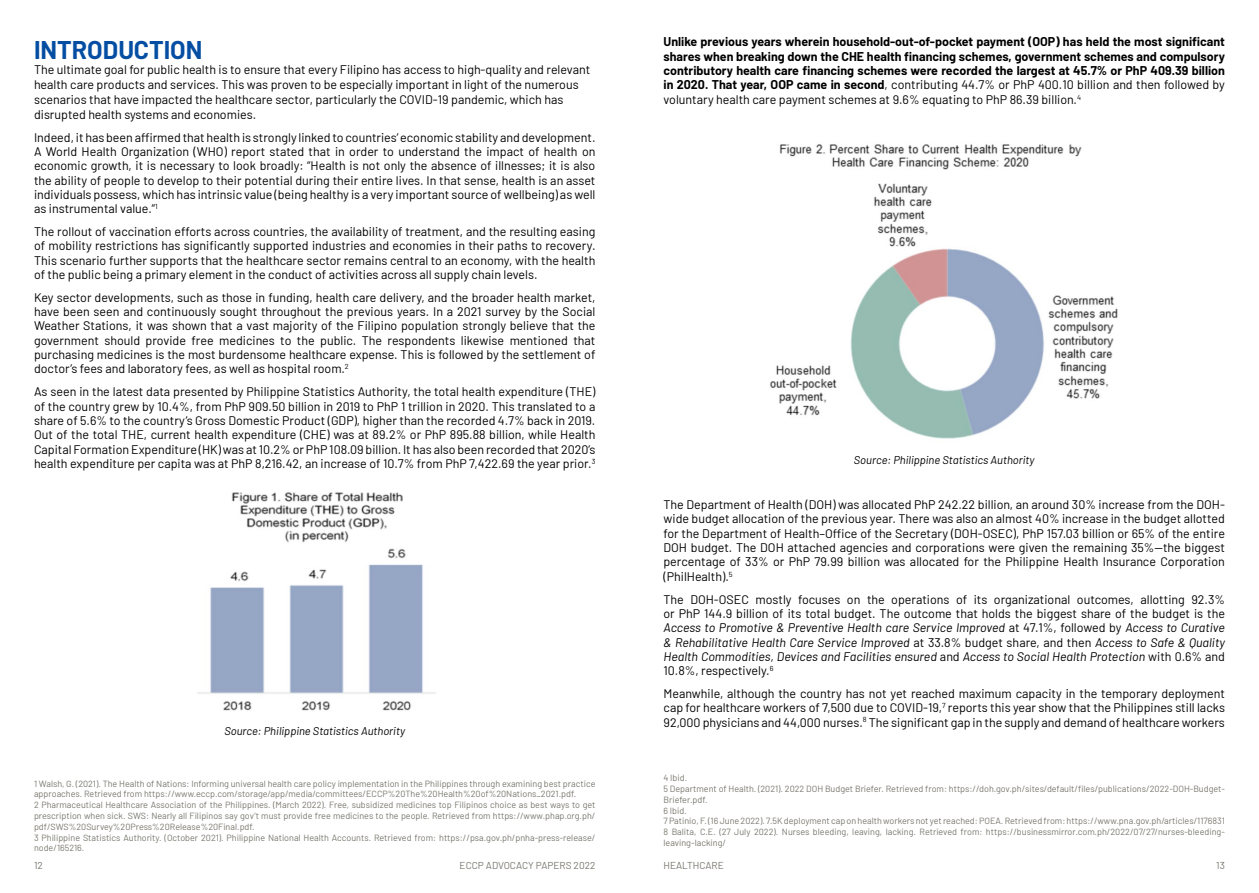
<style>
.page{position:relative;width:1259px;height:893px;background:#fff}
.page>*{position:absolute;margin:0;border:0;box-sizing:border-box;transform-origin:0 0}
.t1{font:700 25.05px "Barlow";color:#034ea2}
.t2{font:12.45px/14.2px "Barlow";color:#000;text-align:justify}
.t3{font:700 12.45px/14.2px "Barlow";color:#000;text-align:justify}
.t4{font:italic 11.25px "Barlow";color:#000}
.t5{font:10.05px "Barlow";color:#79776e}
.t6{font:9px/10.8px "Barlow";color:#79776e}
.s1{font-weight:400}
.s2{font-style:italic}
</style>
<div class="page">
<img style="left:197px;top:493px;width:239px;height:218px">
<img style="left:769px;top:144px;width:349px;height:295px">
<h1 class="t1" style="left:34px;top:32px;width:170px">INTRODUCTION</h1>
<p class="t2" style="left:34px;top:61px;width:558px;line-height:15px;text-align:left">The ultimate goal for public health is to ensure that every Filipino has access to high-quality and relevant health care products and services. This was proven to be especially important in light of the numerous scenarios that have impacted the healthcare sector, particularly the COVID-19 pandemic, which has disrupted health systems and economies.</p>
<p class="t2" style="left:34px;top:129px;width:563px">Indeed, it has been affirmed that health is strongly linked to countries’ economic stability and development.<br>A World Health Organization (WHO) report stated that in order to understand the impact of health on economic growth, it is necessary to look broadly: “Health is not only the absence of illnesses; it is also the ability of people to develop to their potential during their entire lives. In that sense, health is an asset individuals possess, which has intrinsic value (being healthy is a very important source of wellbeing) as well as instrumental value.”<sup>1</sup></p>
<p class="t2" style="left:34px;top:223px;width:563px">The rollout of vaccination efforts across countries, the availability of treatment, and the resulting easing of mobility restrictions has significantly supported industries and economies in their paths to recovery.<br>This scenario further supports that the healthcare sector remains central to an economy, with the health of the public being a primary element in the conduct of activities across all supply chain levels.</p>
<p class="t2" style="left:34px;top:289px;width:563px">Key sector developments, such as those in funding, health care delivery, and the broader health market, have been seen and continuously sought throughout the previous years. In a 2021 survey by the Social Weather Stations, it was shown that a vast majority of the Filipino population strongly believe that the government should provide free medicines to the public. The respondents likewise mentioned that purchasing medicines is the most burdensome healthcare expense. This is followed by the settlement of doctor’s fees and laboratory fees, as well as hospital room.<sup>2</sup></p>
<p class="t2" style="left:34px;top:384px;width:563px">As seen in the latest data presented by Philippine Statistics Authority, the total health expenditure (THE) of the country grew by 10.4%, from PhP 909.50 billion in 2019 to PhP 1 trillion in 2020. This translated to a share of 5.6% to the country’s Gross Domestic Product (GDP), higher than the recorded 4.7% back in 2019.<br>Out of the total THE, current health expenditure (CHE) was at 89.2% or PhP 895.88 billion, while Health Capital Formation Expenditure (HK) was at 10.2% or PhP 108.09 billion. It has also been recorded that 2020’s health expenditure per capita was at PhP 8,216.42, an increase of 10.7% from PhP 7,422.69 the year prior.<sup>3</sup></p>
<p class="t4" style="left:224px;top:723px;width:182px">Source: Philippine Statistics Authority</p>
<p class="t6" style="left:34px;top:777px;width:563px">1 Walsh, G. (2021). The Health of Nations: Informing universal health care policy implementation in the Philippines through examining best practice approaches. Retrieved from https://www.eccp.com/storage/app/media/committees/ECCP%20The%20Health%20of%20Nations_2021.pdf.<br>2 Pharmaceutical Healthcare Association of the Philippines. (March 2022). Free, subsidized medicines top Filipinos choice as best ways to get prescription when sick. SWS: Nearly all Filipinos say gov’t must provide free medicines to the people. Retrieved from https://www.phap.org.ph/ pdf/SWS%20Survey%20Press%20Release%20Final.pdf.<br>3 Philippine Statistics Authority. (October 2021). Philippine National Health Accounts. Retrieved from: https://psa.gov.ph/pnha-press-release/ node/165216.</p>
<p class="t3" style="left:663px;top:34px;width:563px">Unlike previous years wherein household-out-of-pocket payment (OOP) has held the most significant shares when breaking down the CHE health financing schemes, government schemes and compulsory contributory health care financing schemes were recorded the largest at 45.7% or PhP 409.39 billion in 2020. That year, OOP came in second<span class="s1">, contributing 44.7% or PhP 400.10 billion and then followed by voluntary health care payment schemes at 9.6% equating to PhP 86.39 billion.</span><sup>4</sup></p>
<p class="t4" style="left:854px;top:451px;width:182px">Source: Philippine Statistics Authority</p>
<p class="t2" style="left:663px;top:497px;width:563px">The Department of Health (DOH) was allocated PhP 242.22 billion, an around 30% increase from the DOH&shy;wide budget allocation of the previous year. There was also an almost 40% increase in the budget allotted for the Department of Health–Office of the Secretary (DOH-OSEC), PhP 157.03 billion or 65% of the entire DOH budget. The DOH attached agencies and corporations were given the remaining 35%—the biggest percentage of 33% or PhP 79.99 billion was allocated for the Philippine Health Insurance Corporation (PhilHealth).<sup>5</sup></p>
<p class="t2" style="left:663px;top:591px;width:563px">The DOH-OSEC mostly focuses on the operations of its organizational outcomes, allotting 92.3% or PhP 144.9 billion of its total budget. The outcome that holds the biggest share of the budget is the <span class="s2">Access to Promotive &amp; Preventive Health care Service Improved</span> at 47.1%, followed by <span class="s2">Access to Curative &amp; Rehabilitative Health Care Service Improved</span> at 33.8% budget share, and then <span class="s2">Access to Safe &amp; Quality Health Commodities, Devices and Facilities ensured</span> and <span class="s2">Access to Social Health Protection</span> with 0.6% and 10.8%, respectively.<sup>6</sup></p>
<p class="t2" style="left:663px;top:685px;width:563px">Meanwhile, although the country has not yet reached maximum capacity in the temporary deployment cap for healthcare workers of 7,500 due to COVID-19,<sup>7</sup> reports this year show that the Philippines still lacks 92,000 physicians and 44,000 nurses.<sup>8</sup> The significant gap in the supply and demand of healthcare workers</p>
<p class="t6" style="left:663px;top:772px;width:563px">4 Ibid.<br>5 Department of Health. (2021). 2022 DOH Budget Briefer. Retrieved from: https://doh.gov.ph/sites/default/files/publications/2022-DOH-Budget-Briefer.pdf.<br>6 Ibid.<br>7 Patinio, F. (16 June 2022). 7.5K deployment cap on health workers not yet reached: POEA. Retrieved from: https://www.pna.gov.ph/articles/1176831<br>8 Balita, C.E. (27 July 2022). Nurses bleeding, leaving, lacking. Retrieved from: https://businessmirror.com.ph/2022/07/27/nurses-bleeding&shy;leaving-lacking/</p>
<p class="t5" style="left:34px;top:858px;width:10px">12</p>
<p class="t5" style="left:460px;top:858px;width:137px">ECCP ADVOCACY PAPERS 2022</p>
<p class="t5" style="left:663px;top:858px;width:62px">HEALTHCARE</p>
<p class="t5" style="left:1216px;top:858px;width:10px">13</p>
</div>
